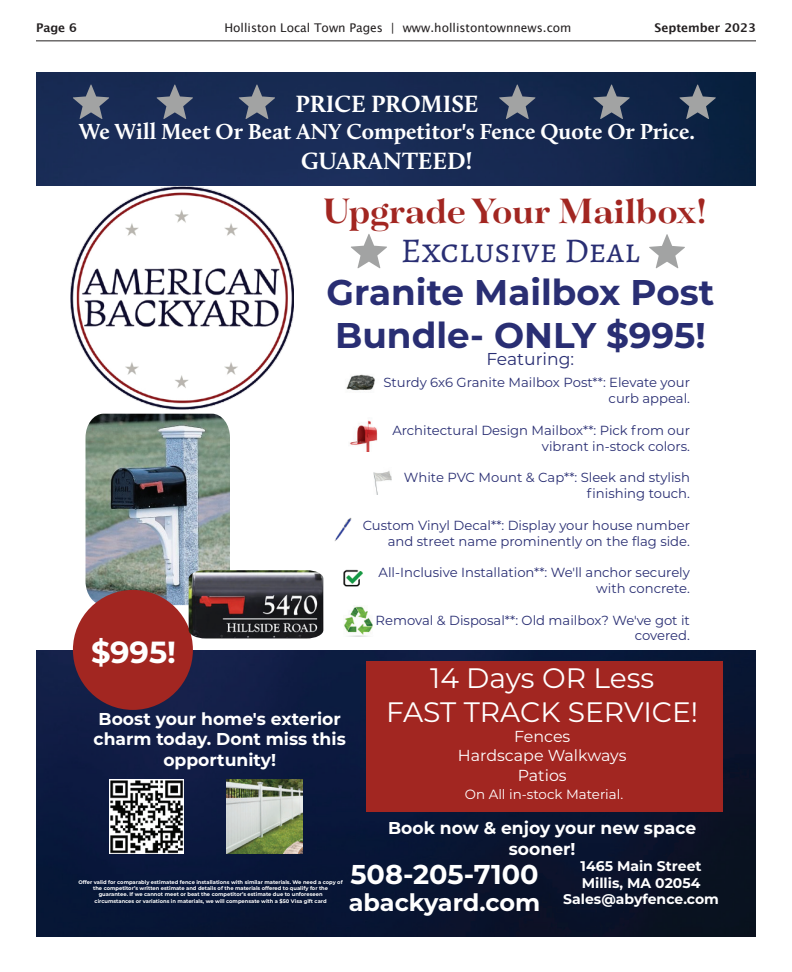
<style>
.page{position:relative;width:792px;height:972px;background:#fff}
.page>*{position:absolute;margin:0;border:0;box-sizing:border-box;transform-origin:0 0}
.t1{font:700 38.5px "Tenez";letter-spacing:-.005em;color:#a22621}
.t2{font:700 35.7px/42.9px "Montserrat";color:#292e73}
.t3{font:34.8px "Alegreya SC";color:#292e73}
.t4{font:700 30.5px "Montserrat";color:#fff}
.t5{font:28.1px/33.8px "Montserrat";color:#fff;text-align:center}
.t6{font:700 27.2px "Montserrat";color:#fff}
.t7{font:700 24.4px "Calluna";color:#fff}
.t8{font:700 24px "Montserrat";letter-spacing:-.005em;color:#fff}
.t9{font:700 22.6px "Calluna";color:#fff}
.t10{font:700 17.2px/20.6px "Montserrat";color:#fff;text-align:center}
.t11{font:17.2px "Montserrat";color:#292e73}
.t12{font:15.9px/19.1px "Montserrat";color:#fff;text-align:center}
.t13{font:700 14px/16.8px "Montserrat";color:#fff;text-align:center}
.t14{font:13.4px "Montserrat";color:#fff}
.t15{font:13.2px/15.8px "Montserrat";color:#292e73;text-align:right}
.t16{font:12px "Lucida Grande";color:#231f20}
.t17{font:700 12px "Lucida Grande";color:#231f20}
.t18{font:700 5.2px/6.2px "Montserrat";color:#fff;text-align:center}
</style>
<div class="page">
<hr style="left:36px;top:40px;width:720px;height:1px;background:#231f20">
<img style="left:36px;top:73px;width:720px;height:864px">
<div style="left:36px;top:186px;width:720px;height:464px;background:#fff"></div>
<img style="left:70px;top:186px;width:224px;height:224px">
<img style="left:226px;top:780px;width:76px;height:73px">
<div style="left:366px;top:661px;width:357px;height:150px;background:#a22621"></div>
<svg style="left:351px;top:234px;width:36px;height:34px"></svg>
<svg style="left:649px;top:234px;width:36px;height:34px"></svg>
<img style="left:346px;top:374px;width:29px;height:17px">
<img style="left:349px;top:420px;width:29px;height:32px">
<img style="left:373px;top:471px;width:18px;height:23px">
<img style="left:334px;top:517px;width:18px;height:24px">
<img style="left:343px;top:569px;width:20px;height:18px">
<img style="left:344px;top:606px;width:29px;height:30px">
<img style="left:86px;top:414px;width:144px;height:191px">
<div style="left:73px;top:590px;width:120px;height:120px;background:#a22621;border-radius:50%"></div>
<img style="left:109px;top:780px;width:74px;height:73px">
<svg style="left:157px;top:85px;width:36px;height:34px"></svg>
<svg style="left:499px;top:85px;width:36px;height:34px"></svg>
<svg style="left:239px;top:85px;width:36px;height:34px"></svg>
<svg style="left:73px;top:85px;width:36px;height:34px"></svg>
<svg style="left:593px;top:85px;width:37px;height:34px"></svg>
<svg style="left:680px;top:85px;width:36px;height:34px"></svg>
<img style="left:189px;top:570px;width:134px;height:68px">
<p class="t17" style="left:36px;top:18px;width:43px">Page 6</p>
<p class="t16" style="left:224px;top:21px;width:349px">Holliston Local Town Pages | www.hollistontownnews.com</p>
<p class="t17" style="left:655px;top:18px;width:103px">September 2023</p>
<h3 class="t7" style="left:295px;top:89px;width:185px">PRICE PROMISE</h3>
<h3 class="t9" style="left:79px;top:118px;width:618px">We Will Meet Or Beat ANY Competitor's Fence Quote Or Price.</h3>
<h3 class="t7" style="left:301px;top:145px;width:173px">GUARANTEED!</h3>
<h1 class="t1" style="left:323px;top:184px;width:385px">Upgrade Your Mailbox!</h1>
<h3 class="t3" style="left:401px;top:227px;width:240px">Exclusive Deal</h3>
<h2 class="t2" style="left:327px;top:269px;width:389px">Granite Mailbox Post<br>Bundle- ONLY $995!</h2>
<h3 class="t11" style="left:486px;top:347px;width:89px">Featuring:</h3>
<h3 class="t4" style="left:91px;top:630px;width:87px">$995!</h3>
<h3 class="t10" style="left:94px;top:707px;width:254px">Boost your home's exterior charm today. Dont miss this opportunity!</h3>
<p class="t15" style="left:383px;top:374px;width:308px">Sturdy 6x6 Granite Mailbox Post**: Elevate your curb appeal.</p>
<p class="t15" style="left:392px;top:422px;width:299px">Architectural Design Mailbox**: Pick from our vibrant in-stock colors.</p>
<p class="t15" style="left:404px;top:469px;width:288px">White PVC Mount &amp; Cap**: Sleek and stylish finishing touch.</p>
<p class="t15" style="left:363px;top:517px;width:329px">Custom Vinyl Decal**: Display your house number and street name prominently on the flag side.</p>
<p class="t15" style="left:379px;top:564px;width:313px">All-Inclusive Installation**: We'll anchor securely with concrete.</p>
<p class="t15" style="left:376px;top:612px;width:316px">Removal &amp; Disposal**: Old mailbox? We've got it covered.</p>
<h3 class="t5" style="left:386px;top:660px;width:314px">14 Days OR Less<br>FAST TRACK SERVICE!</h3>
<p class="t12" style="left:458px;top:727px;width:170px">Fences<br>Hardscape Walkways<br>Patios</p>
<p class="t14" style="left:465px;top:785px;width:160px">On All in-stock Material.</p>
<h3 class="t10" style="left:388px;top:817px;width:310px">Book now &amp; enjoy your new space sooner!</h3>
<h3 class="t6" style="left:350px;top:855px;width:190px">508-205-7100</h3>
<p class="t18" style="left:79px;top:879px;width:266px">Offer valid for comparably estimated fence installations with similar materials. We need a copy of the competitor’s written estimate and details of the materials offered to qualify for the guarantee. If we cannot meet or beat the competitor’s estimate due to unforeseen circumstances or variations in materials, we will compensate with a $50 Visa gift card</p>
<h3 class="t8" style="left:349px;top:885px;width:193px">abackyard.com</h3>
<p class="t13" style="left:563px;top:857px;width:157px">1465 Main Street<br>Millis, MA 02054<br>Sales@abyfence.com</p>
</div>
